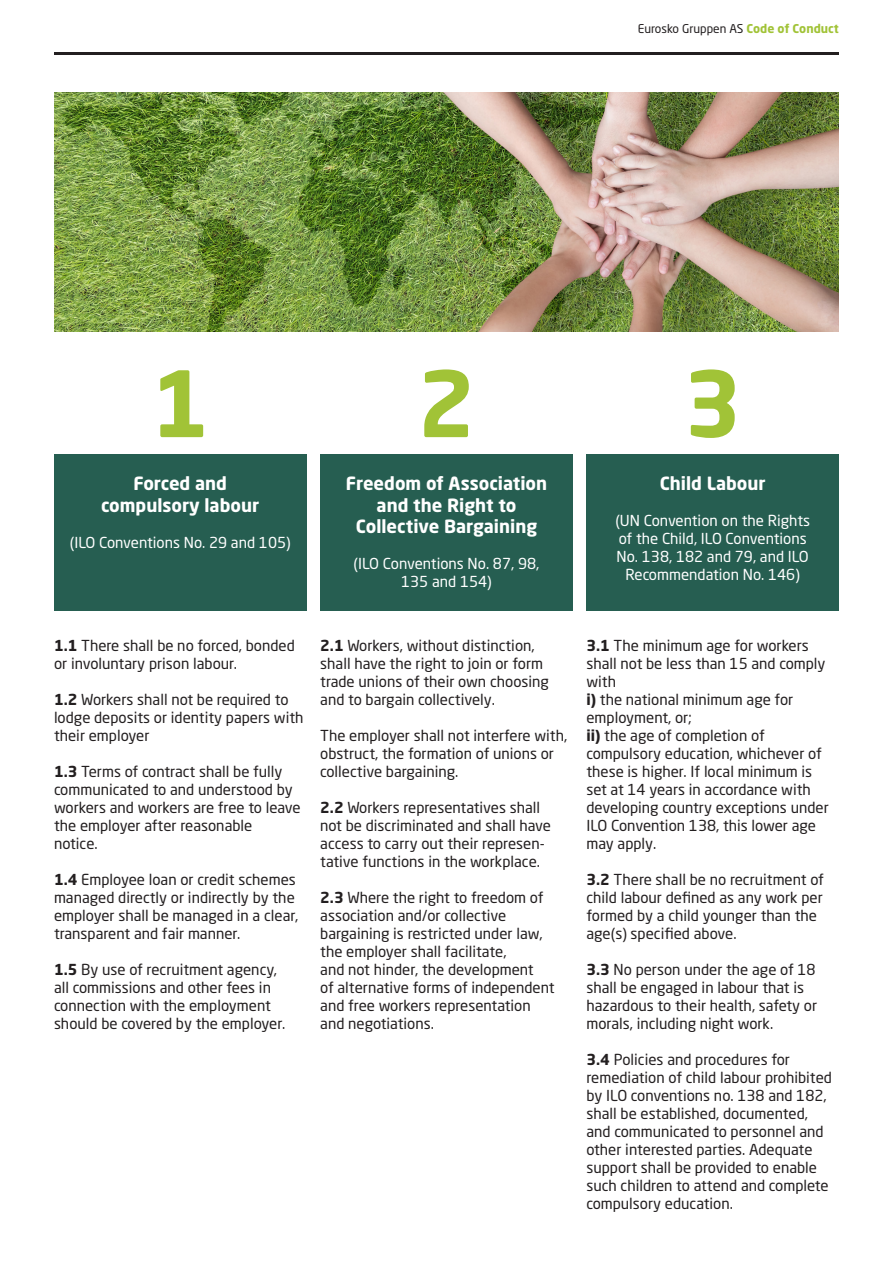
<style>
.page{position:relative;width:893px;height:1263px;background:#fff}
.page>*{position:absolute;margin:0;border:0;box-sizing:border-box;transform-origin:0 0}
.t1{font:700 90px "Neo Sans W1 G";color:#a1c337}
.t2{font:700 18px/21.6px "Neo Sans W1 G";color:#fff;text-align:center}
.t3{font:15px/18px "Neo Sans W1 G";color:#231f20}
.t4{font:15px/18px "Neo Sans W1 G";color:#fff;text-align:center}
.t5{font:12px "Neo Sans W1 G";color:#231f20}
.s1{font-weight:700;color:#a1c337}
.s2{font-weight:700}
</style>
<div class="page">
<div style="left:320px;top:455px;width:253px;height:156px;background:#265e51"></div>
<div style="left:54px;top:455px;width:252px;height:156px;background:#265e51"></div>
<div style="left:586px;top:455px;width:253px;height:156px;background:#265e51"></div>
<hr style="left:54px;top:52px;width:785px;height:3px;background:#231f20">
<img style="left:54px;top:92px;width:785px;height:240px">
<p class="t5" style="left:638px;top:21px;width:203px">Eurosko Gruppen AS <span class="s1">Code of Conduct</span></p>
<h1 class="t1" style="left:151px;top:346px;width:60px">1</h1>
<h1 class="t1" style="left:417px;top:346px;width:60px">2</h1>
<h1 class="t1" style="left:684px;top:346px;width:60px">3</h1>
<p class="t2" style="left:101px;top:472px;width:159px">Forced and compulsory labour</p>
<p class="t4" style="left:70px;top:533px;width:222px">(ILO Conventions No. 29 and 105)</p>
<p class="t2" style="left:346px;top:472px;width:203px">Freedom of Association and the Right to<br>Collective Bargaining</p>
<p class="t4" style="left:354px;top:555px;width:187px">(ILO Conventions No. 87, 98,<br>135 and 154)</p>
<p class="t2" style="left:660px;top:472px;width:107px">Child Labour</p>
<p class="t4" style="left:615px;top:511px;width:196px">(UN Convention on the Rights of the Child, ILO Conventions<br>No. 138, 182 and 79, and ILO<br>Recommendation No. 146)</p>
<p class="t3" style="left:54px;top:636px;width:242px"><span class="s2">1.1</span> There shall be no forced, bonded or involuntary prison labour.</p>
<p class="t3" style="left:54px;top:690px;width:251px"><span class="s2">1.2</span> Workers shall not be required to lodge deposits or identity papers with their employer</p>
<p class="t3" style="left:54px;top:762px;width:248px"><span class="s2">1.3</span> Terms of contract shall be fully communicated to and understood by workers and workers are free to leave the employer after reasonable<br>notice.</p>
<p class="t3" style="left:54px;top:870px;width:246px"><span class="s2">1.4</span> Employee loan or credit schemes managed directly or indirectly by the employer shall be managed in a clear, transparent and fair manner.</p>
<p class="t3" style="left:54px;top:960px;width:233px"><span class="s2">1.5</span> By use of recruitment agency, all commissions and other fees in connection with the employment should be covered by the employer.</p>
<p class="t3" style="left:320px;top:636px;width:230px"><span class="s2">2.1</span> Workers, without distinction, shall have the right to join or form trade unions of their own choosing and to bargain collectively.</p>
<p class="t3" style="left:320px;top:726px;width:249px">The employer shall not interfere with, obstruct, the formation of unions or collective bargaining.</p>
<p class="t3" style="left:320px;top:798px;width:232px"><span class="s2">2.2</span> Workers representatives shall not be discriminated and shall have access to carry out their represen&shy;tative functions in the workplace.</p>
<p class="t3" style="left:320px;top:888px;width:236px"><span class="s2">2.3</span> Where the right to freedom of association and/or collective bargaining is restricted under law, the employer shall facilitate,<br>and not hinder, the development<br>of alternative forms of independent and free workers representation and negotiations.</p>
<p class="t3" style="left:586px;top:636px;width:244px"><span class="s2">3.1</span> The minimum age for workers shall not be less than 15 and comply with<br><span class="s2">i)</span> the national minimum age for employment, or;<br><span class="s2">ii)</span> the age of completion of compulsory education, whichever of these is higher. If local minimum is set at 14 years in accordance with developing country exceptions under<br>ILO Convention 138, this lower age may apply.</p>
<p class="t3" style="left:586px;top:870px;width:239px"><span class="s2">3.2</span> There shall be no recruitment of child labour defined as any work per formed by a child younger than the age(s) specified above.</p>
<p class="t3" style="left:586px;top:960px;width:232px"><span class="s2">3.3</span> No person under the age of 18 shall be engaged in labour that is hazardous to their health, safety or morals, including night work.</p>
<p class="t3" style="left:586px;top:1050px;width:247px"><span class="s2">3.4</span> Policies and procedures for remediation of child labour prohibited by ILO conventions no. 138 and 182, shall be established, documented, and communicated to personnel and other interested parties. Adequate support shall be provided to enable such children to attend and complete compulsory education.</p>
</div>
